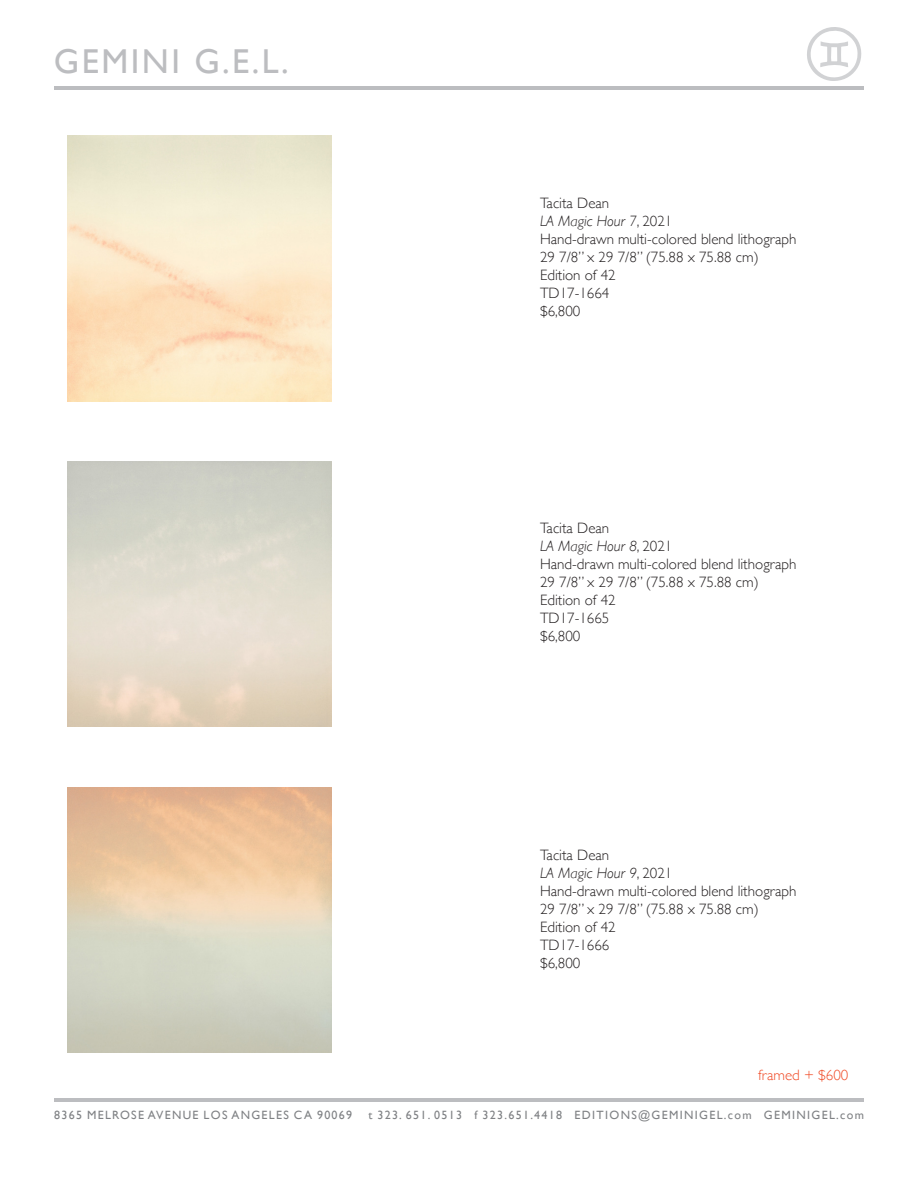
<style>
.page{position:relative;width:918px;height:1188px;background:#fff}
.page>*{position:absolute;margin:0;border:0;box-sizing:border-box;transform-origin:0 0}
.t1{font:34.5px "Gill Sans";letter-spacing:.07em;color:#bcbdc0}
.t2{font:300 15px "Gill Sans";color:#231f20}
.t3{font:italic 300 15px "Gill Sans";color:#231f20}
.t4{font:300 15px "Gill Sans";color:#f04b27}
.t5{font:12px "Gill Sans";letter-spacing:.11em;color:#808285}
.s1{font-style:normal}
</style>
<div class="page">
<svg style="left:807px;top:27px;width:54px;height:54px"></svg>
<hr style="left:54px;top:86px;width:810px;height:4px;background:#bcbdc0">
<hr style="left:54px;top:1098px;width:810px;height:4px;background:#bcbdc0">
<h1 class="t1" style="left:54px;top:41px;width:236px">GEMINI G.E.L.</h1>
<p class="t2" style="left:540px;top:191px;width:71px">Tacita Dean</p>
<p class="t3" style="left:540px;top:212px;width:134px">LA Magic Hour 7<span class="s1">, 2021</span></p>
<p class="t2" style="left:540px;top:227px;width:258px">Hand-drawn multi-colored blend lithograph</p>
<p class="t2" style="left:540px;top:245px;width:220px">29 7/8” x 29 7/8” (75.88 x 75.88 cm)</p>
<p class="t2" style="left:540px;top:263px;width:77px">Edition of 42</p>
<p class="t2" style="left:540px;top:281px;width:71px">TD17-1664</p>
<p class="t2" style="left:540px;top:299px;width:42px">$6,800</p>
<p class="t2" style="left:540px;top:517px;width:71px">Tacita Dean</p>
<p class="t3" style="left:540px;top:538px;width:134px">LA Magic Hour 8<span class="s1">, 2021</span></p>
<p class="t2" style="left:540px;top:553px;width:258px">Hand-drawn multi-colored blend lithograph</p>
<p class="t2" style="left:540px;top:571px;width:220px">29 7/8” x 29 7/8” (75.88 x 75.88 cm)</p>
<p class="t2" style="left:540px;top:589px;width:77px">Edition of 42</p>
<p class="t2" style="left:540px;top:607px;width:71px">TD17-1665</p>
<p class="t2" style="left:540px;top:625px;width:42px">$6,800</p>
<p class="t2" style="left:540px;top:843px;width:71px">Tacita Dean</p>
<p class="t3" style="left:540px;top:864px;width:134px">LA Magic Hour 9<span class="s1">, 2021</span></p>
<p class="t2" style="left:540px;top:879px;width:258px">Hand-drawn multi-colored blend lithograph</p>
<p class="t2" style="left:540px;top:897px;width:220px">29 7/8” x 29 7/8” (75.88 x 75.88 cm)</p>
<p class="t2" style="left:540px;top:915px;width:77px">Edition of 42</p>
<p class="t2" style="left:540px;top:933px;width:71px">TD17-1666</p>
<p class="t2" style="left:540px;top:951px;width:42px">$6,800</p>
<p class="t4" style="left:758px;top:1063px;width:92px">framed + $600</p>
<p class="t5" style="left:54px;top:1108px;width:300px">8365 MELROSE AVENUE LOS ANGELES CA 90069</p>
<p class="t5" style="left:368px;top:1108px;width:497px">t 323. 651. 0513 f 323.651.4418 EDITIONS@GEMINIGEL.com GEMINIGEL.com</p>
</div>
